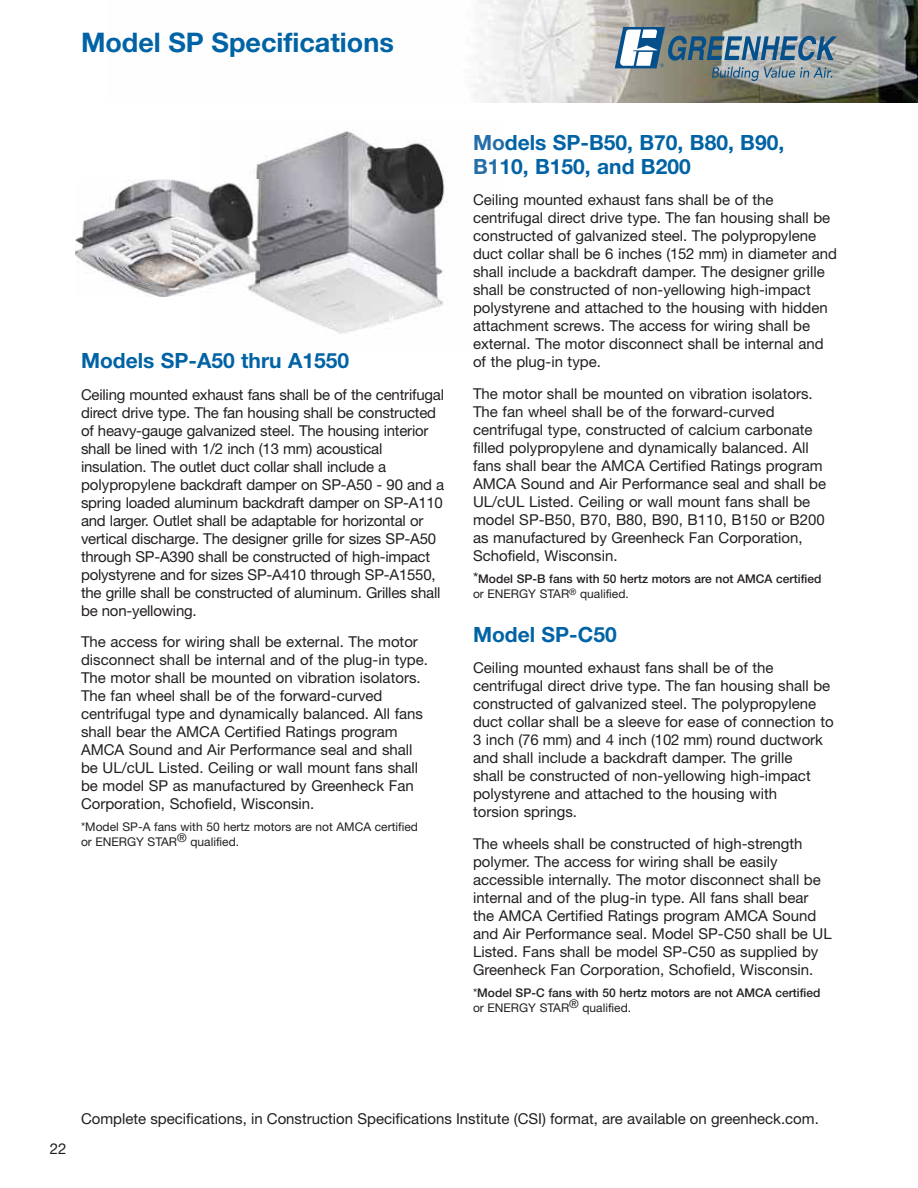
<style>
.page{position:relative;width:918px;height:1188px;background:#fff}
.page>*{position:absolute;margin:0;border:0;box-sizing:border-box;transform-origin:0 0}
.t1{font:700 27px "Helvetica Neue LT Std";color:#0063a5}
.t2{font:700 21px/24px "Helvetica Neue LT Std";color:#0063a5}
.t3{font:15px/18px "Helvetica Neue LT Std";color:#231f20}
.t4{font:500 12px/15px "Helvetica Neue LT Std";color:#231f20}
.t5{font:12px/15px "Helvetica Neue LT Std";color:#231f20}
.s1{color:#266ea9}
.s2{font-weight:400;font-size:15px}
.s3{font-weight:400}
</style>
<div class="page">
<img style="left:472px;top:0;width:446px;height:102px">
<svg style="left:615px;top:27px;width:222px;height:54px;background:#82959f"></svg>
<img style="left:256px;top:130px;width:189px;height:204px">
<img style="left:76px;top:180px;width:184px;height:117px">
<h1 class="t1" style="left:81px;top:33px;width:314px">Model SP Specifications</h1>
<h2 class="t2" style="left:81px;top:351px;width:270px">Models SP-A50 thru A1550</h2>
<p class="t3" style="left:81px;top:387px;width:365px">Ceiling mounted exhaust fans shall be of the centrifugal direct drive type. The fan housing shall be constructed of heavy-gauge galvanized steel. The housing interior shall be lined with 1/2 inch (13 mm) acoustical insulation. The outlet duct collar shall include a polypropylene backdraft damper on SP-A50 - 90 and a spring loaded aluminum backdraft damper on SP-A110 and larger. Outlet shall be adaptable for horizontal or vertical discharge. The designer grille for sizes SP-A50 through SP-A390 shall be constructed of high-impact polystyrene and for sizes SP-A410 through SP-A1550, the grille shall be constructed of aluminum. Grilles shall be non-yellowing.</p>
<p class="t3" style="left:81px;top:634px;width:349px">The access for wiring shall be external. The motor disconnect shall be internal and of the plug-in type.<br>The motor shall be mounted on vibration isolators.<br>The fan wheel shall be of the forward-curved centrifugal type and dynamically balanced. All fans shall bear the AMCA Certified Ratings program AMCA Sound and Air Performance seal and shall be UL/cUL Listed. Ceiling or wall mount fans shall be model SP as manufactured by Greenheck Fan Corporation, Schofield, Wisconsin.</p>
<p class="t5" style="left:81px;top:820px;width:338px">*Model SP-A fans with 50 hertz motors are not AMCA certified or ENERGY STAR® qualified.</p>
<h2 class="t2" style="left:473px;top:132px;width:313px"><span class="s1">Mo</span>dels SP-B50, B70, B80, B90,<br><span class="s1">B11</span>0, B150, and B200</h2>
<p class="t3" style="left:473px;top:192px;width:365px">Ceiling mounted exhaust fans shall be of the centrifugal direct drive type. The fan housing shall be constructed of galvanized steel. The polypropylene duct collar shall be 6 inches (152 mm) in diameter and shall include a backdraft damper. The designer grille shall be constructed of non-yellowing high-impact polystyrene and attached to the housing with hidden attachment screws. The access for wiring shall be external. The motor disconnect shall be internal and of the plug-in type.</p>
<p class="t3" style="left:473px;top:386px;width:355px">The motor shall be mounted on vibration isolators.<br>The fan wheel shall be of the forward-curved centrifugal type, constructed of calcium carbonate filled polypropylene and dynamically balanced. All fans shall bear the AMCA Certified Ratings program AMCA Sound and Air Performance seal and shall be UL/cUL Listed. Ceiling or wall mount fans shall be model SP-B50, B70, B80, B90, B110, B150 or B200 as manufactured by Greenheck Fan Corporation, Schofield, Wisconsin.</p>
<p class="t4" style="left:473px;top:572px;width:350px"><span class="s2">*</span>Model SP-B fans with 50 hertz motors are not AMCA certified <span class="s3">or ENERGY STAR</span><sup>®</sup> <span class="s3">qualified.</span></p>
<h2 class="t2" style="left:473px;top:624px;width:145px">Model SP-C50</h2>
<p class="t3" style="left:473px;top:660px;width:362px">Ceiling mounted exhaust fans shall be of the centrifugal direct drive type. The fan housing shall be constructed of galvanized steel. The polypropylene duct collar shall be a sleeve for ease of connection to 3 inch (76 mm) and 4 inch (102 mm) round ductwork and shall include a backdraft damper. The grille<br>shall be constructed of non-yellowing high-impact polystyrene and attached to the housing with<br>torsion springs.</p>
<p class="t3" style="left:473px;top:836px;width:360px">The wheels shall be constructed of high-strength polymer. The access for wiring shall be easily accessible internally. The motor disconnect shall be internal and of the plug-in type. All fans shall bear the AMCA Certified Ratings program AMCA Sound and Air Performance seal. Model SP-C50 shall be UL Listed. Fans shall be model SP-C50 as supplied by Greenheck Fan Corporation, Schofield, Wisconsin.</p>
<p class="t4" style="left:473px;top:986px;width:349px"><span class="s3">*</span>Model SP-C fans with 50 hertz motors are not AMCA certified <span class="s3">or ENERGY STAR</span><sup>®</sup> <span class="s3">qualified.</span></p>
<p class="t3" style="left:50px;top:1141px;width:18px">22</p>
<p class="t3" style="left:81px;top:1111px;width:739px">Complete specifications, in Construction Specifications Institute (CSI) format, are available on greenheck.com.</p>
</div>
